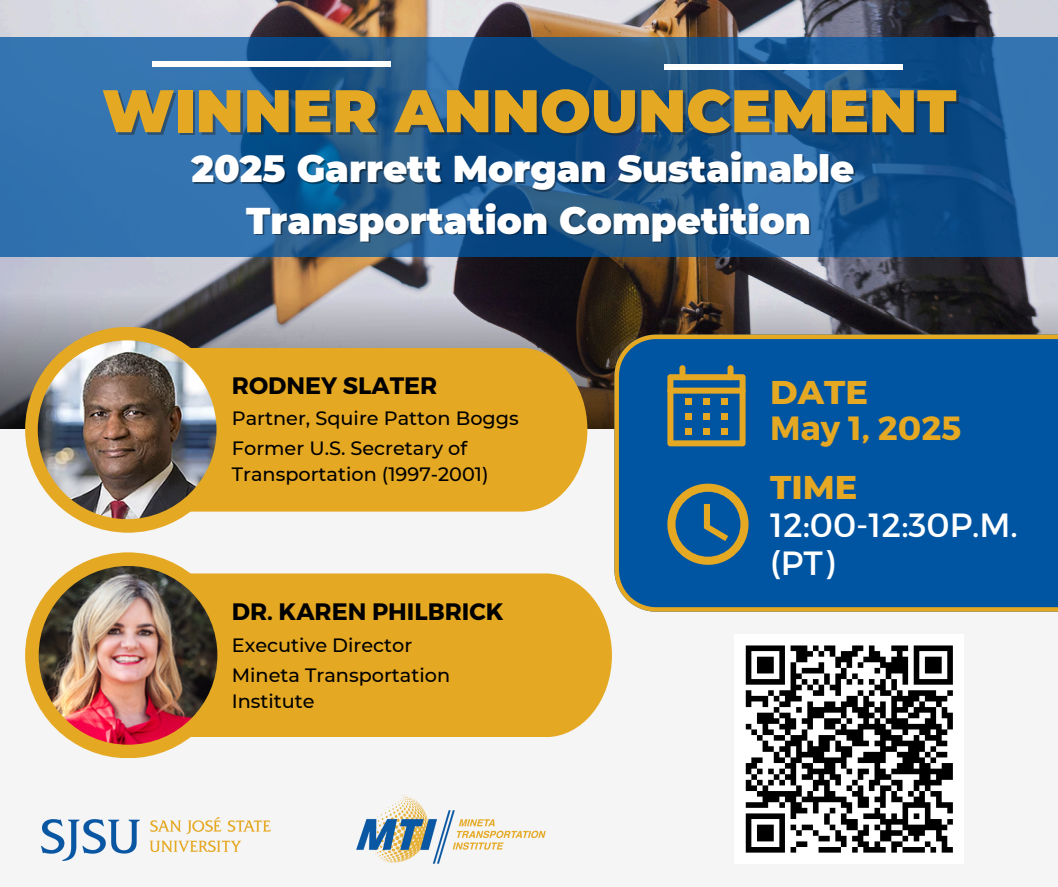
<style>
.page{position:relative;width:1058px;height:887px;background:#fff}
.page>*{position:absolute;margin:0;border:0;box-sizing:border-box;transform-origin:0 0}
.t1{font:900 60px "Montserrat";color:#e5a823}
.t2{font:900 37.2px "Montserrat";color:#fff}
.t3{font:33.6px/38.2px "Montserrat";color:#fff}
.t4{font:700 33.6px "Montserrat";color:#e5a823}
.t5{font:800 33.6px "Montserrat";color:#e5a823}
.t6{font:700 23.7px "Montserrat";color:#000}
.t7{font:500 19.2px/25.8px "Montserrat";color:#000}
</style>
<div class="page">
<img style="left:0;top:0;width:1057px;height:430px">
<svg style="left:0;top:37px;width:1058px;height:220px;background:#205d95"></svg>
<div style="left:0;top:430px;width:1058px;height:456px;background:#f5f5f5"></div>
<div style="left:191px;top:348px;width:396px;height:163px;background:#e5a823"></div>
<div style="left:25px;top:327px;width:206px;height:205px;background:#e5a823;border-radius:50%"></div>
<img style="left:38px;top:340px;width:178px;height:179px;border-radius:50%">
<div style="left:191px;top:573px;width:420px;height:164px;background:#e5a823"></div>
<div style="left:25px;top:552px;width:206px;height:206px;background:#e5a823;border-radius:50%"></div>
<img style="left:39px;top:566px;width:178px;height:178px;border-radius:50%">
<div style="left:614px;top:334px;width:444px;height:277px;background:#0055a2"></div>
<div style="left:153px;top:61px;width:238px;height:6px;background:#fff"></div>
<div style="left:664px;top:64px;width:238px;height:6px;background:#fff"></div>
<svg style="left:667px;top:483px;width:81px;height:81px;background:#4a6f78"></svg>
<svg style="left:667px;top:365px;width:78px;height:81px;background:#5b766f"></svg>
<img style="left:356px;top:795px;width:190px;height:69px">
<img style="left:42px;top:817px;width:228px;height:43px">
<div style="left:734px;top:634px;width:230px;height:229px;background:#fff"></div>
<svg style="left:745px;top:645px;width:208px;height:208px"></svg>
<p class="t1" style="left:102px;top:74px;width:855px">WINNER ANNOUNCEMENT</p>
<h4 class="t2" style="left:191px;top:146px;width:664px">2025 Garrett Morgan Sustainable</h4>
<h5 class="t2" style="left:246px;top:197px;width:566px">Transportation Competition</h5>
<p class="t6" style="left:232px;top:370px;width:207px">RODNEY SLATER</p>
<h4 class="t5" style="left:770px;top:371px;width:99px">DATE</h4>
<p class="t7" style="left:232px;top:405px;width:288px">Partner, Squire Patton Boggs</p>
<h5 class="t7" style="left:232px;top:435px;width:258px">Former U.S. Secretary of<br>Transportation (1997-2001)</h5>
<h2 class="t6" style="left:232px;top:596px;width:273px">DR. KAREN PHILBRICK</h2>
<h3 class="t7" style="left:232px;top:631px;width:182px">Executive Director</h3>
<p class="t7" style="left:232px;top:662px;width:220px">Mineta Transportation<br>Institute</p>
<h2 class="t4" style="left:770px;top:406px;width:193px">May 1, 2025</h2>
<h1 class="t5" style="left:770px;top:466px;width:89px">TIME</h1>
<p class="t3" style="left:770px;top:503px;width:249px">12:00-12:30P.M. (PT)</p>
</div>
